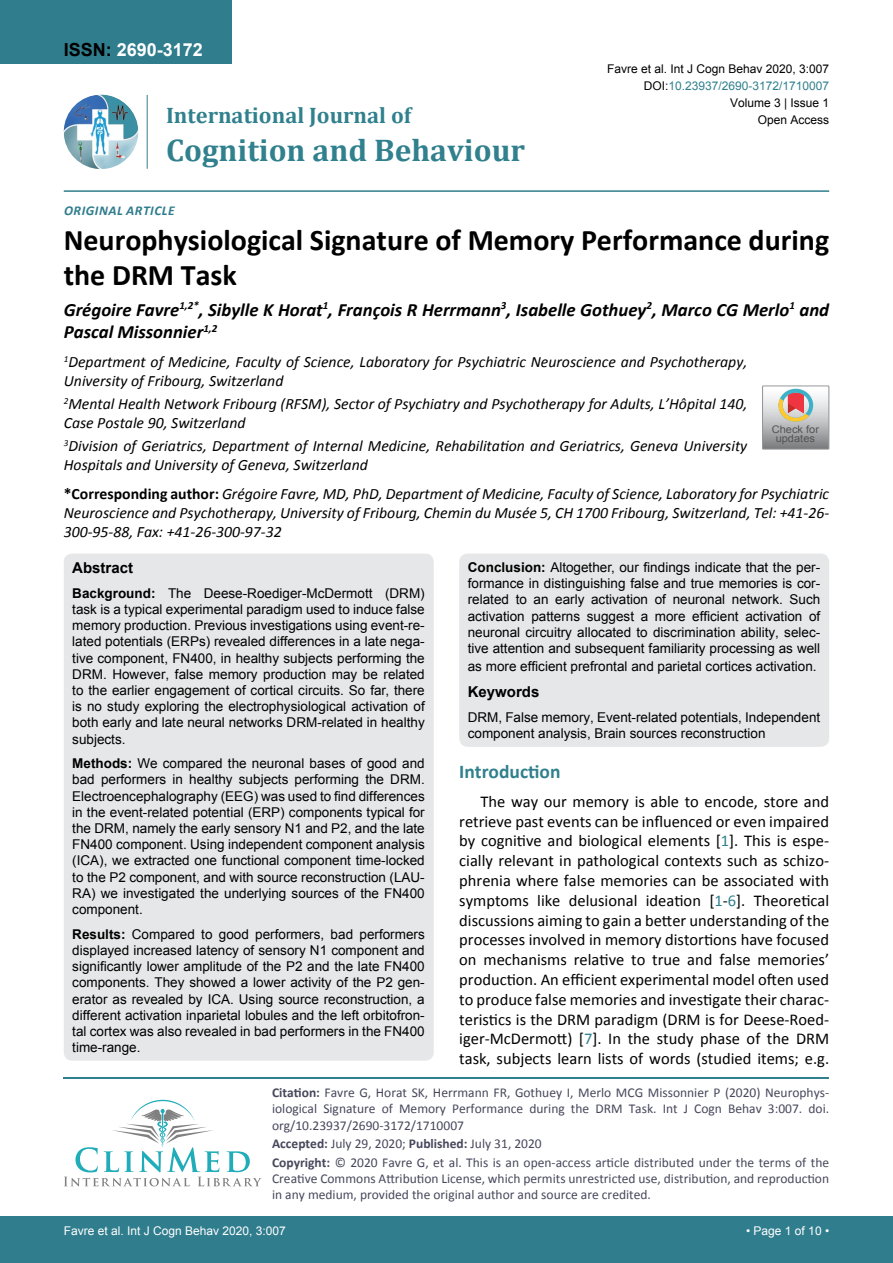
<style>
.page{position:relative;width:893px;height:1263px;background:#fff}
.page>*{position:absolute;margin:0;border:0;box-sizing:border-box;transform-origin:0 0}
.t1{font:700 31.5px "Cambria";color:#30808d}
.t2{font:700 30px/34.5px "Calibri";color:#000}
.t3{font:700 22.5px "Cambria";color:#30808d}
.t4{font:700 19.5px "Calibri";color:#30808d}
.t5{font:italic 700 18.75px/22.5px "Calibri";color:#000}
.t6{font:700 18px "Arial";color:#fff}
.t7{font:16.5px/19.8px "Calibri";color:#000;text-align:justify}
.t8{font:italic 15.75px/18.9px "Calibri";color:#000}
.t9{font:700 15px "Arial";color:#000}
.t10{font:13.5px/16.2px "Arial";color:#000;text-align:justify}
.t11{font:13.5px/16.2px "Calibri";color:#47475c}
.t12{font:italic 700 13.5px "Calibri";letter-spacing:.04em;color:#307d8d}
.t13{font:12px "Arial";color:#000}
.t14{font:12px "Arial";color:#fff}
.t15{font:12px "Arial";color:#30808d}
.t16{font:10.5px/9px "Arial";color:#535353;text-align:center;scale:1.06 1}
.s1{color:#000}
.s2{font-weight:700;font-style:normal}
.s3{font-weight:700}
.s4{color:#30808d}
</style>
<div class="page">
<hr style="left:64px;top:1077px;width:765px;height:1px;background:#30808d">
<svg style="left:64px;top:1100px;width:197px;height:86px"></svg>
<div style="left:0;top:1217px;width:893px;height:46px;background:#307d8d"></div>
<div style="left:0;top:0;width:231px;height:64px;background:#307d8d"></div>
<img style="left:64px;top:95px;width:74px;height:74px;border-radius:37px">
<hr style="left:147px;top:95px;width:1px;height:74px;background:#307d8d">
<hr style="left:64px;top:190px;width:765px;height:2px;background:#307d8d">
<div style="left:64px;top:554px;width:370px;height:507px;background:#e6e7e8;border-radius:9px"></div>
<div style="left:459px;top:554px;width:370px;height:193px;background:#e6e7e8;border-radius:9px"></div>
<svg style="left:762px;top:386px;width:67px;height:63px;background:#bdb6b3"></svg>
<h3 class="t6" style="left:64px;top:38px;width:141px"><span class="s1">ISSN:</span> 2690-3172</h3>
<h3 class="t3" style="left:166px;top:100px;width:247px">International Journal of</h3>
<h1 class="t1" style="left:166px;top:128px;width:360px">Cognition and Behaviour</h1>
<p class="t12" style="left:64px;top:202px;width:17px">Origi</p>
<p class="t12" style="left:99px;top:202px;width:77px">nal Ar ticle</p>
<p class="t13" style="left:607px;top:60px;width:224px">Favre et al. Int J Cogn Behav 2020, 3:007</p>
<p class="t13" style="left:730px;top:95px;width:101px">Volume 3 | Issue 1</p>
<p class="t15" style="left:644px;top:78px;width:187px"><span class="s1">DOI:</span>10.23937/2690-3172/1710007</p>
<p class="t13" style="left:758px;top:112px;width:73px">Open Access</p>
<h2 class="t2" style="left:64px;top:223px;width:767px">Neurophysiological Signature of Memory Performance during the DRM Task</h2>
<h3 class="t5" style="left:64px;top:298px;width:767px">Grégoire Favre<sup>1,2*</sup>, Sibylle K Horat<sup>1</sup>, François R Herrmann<sup>3</sup>, Isabelle Gothuey<sup>2</sup>, Marco CG Merlo<sup>1</sup> and<br>Pascal Missonnier<sup>1,2</sup></h3>
<p class="t8" style="left:64px;top:352px;width:685px"><sup>1</sup>Department of Medicine, Faculty of Science, Laboratory for Psychiatric Neuroscience and Psychotherapy,<br>University of Fribourg, Switzerland</p>
<p class="t8" style="left:64px;top:394px;width:685px"><sup>2</sup>Mental Health Network Fribourg (RFSM), Sector of Psychiatry and Psychotherapy for Adults, L’Hôpital 140,<br>Case Postale 90, Switzerland</p>
<p class="t8" style="left:64px;top:436px;width:685px"><sup>3</sup>Division of Geriatrics, Department of Internal Medicine, Rehabilitation and Geriatrics, Geneva University<br>Hospitals and University of Geneva, Switzerland</p>
<p class="t8" style="left:64px;top:483px;width:767px;text-align:justify"><span class="s2">*Corresponding author:</span> Grégoire Favre, MD, PhD, Department of Medicine, Faculty of Science, Laboratory for Psychiatric Neuroscience and Psychotherapy, University of Fribourg, Chemin du Musée 5, CH 1700 Fribourg, Switzerland, Tel: +41-26- 300-95-88, Fax: +41-26-300-97-32</p>
<p class="t9" style="left:72px;top:558px;width:62px">Abstract</p>
<p class="t10" style="left:72px;top:585px;width:354px"><span class="s3">Background:</span> The Deese-Roediger-McDermott (DRM) task is a typical experimental paradigm used to induce false memory production. Previous investigations using event-re&shy;lated potentials (ERPs) revealed differences in a late nega&shy;tive component, FN400, in healthy subjects performing the DRM. However, false memory production may be related to the earlier engagement of cortical circuits. So far, there is no study exploring the electrophysiological activation of both early and late neural networks DRM-related in healthy subjects.</p>
<p class="t10" style="left:72px;top:755px;width:354px"><span class="s3">Methods:</span> We compared the neuronal bases of good and bad performers in healthy subjects performing the DRM.<br>Electroencephalography (EEG) was used to find differences in the event-related potential (ERP) components typical for the DRM, namely the early sensory N1 and P2, and the late FN400 component. Using independent component analysis (ICA), we extracted one functional component time-locked to the P2 component, and with source reconstruction (LAU-RA) we investigated the underlying sources of the FN400 component.</p>
<p class="t10" style="left:72px;top:926px;width:354px"><span class="s3">Results:</span> Compared to good performers, bad performers displayed increased latency of sensory N1 component and significantly lower amplitude of the P2 and the late FN400 components. They showed a lower activity of the P2 gen&shy;erator as revealed by ICA. Using source reconstruction, a different activation inparietal lobules and the left orbitofron&shy;tal cortex was also revealed in bad performers in the FN400 time-range.</p>
<p class="t16" style="left:772px;top:425px;width:46px">Check for updates</p>
<p class="t10" style="left:468px;top:559px;width:354px"><span class="s3">Conclusion:</span> Altogether, our findings indicate that the per&shy;formance in distinguishing false and true memories is cor&shy;related to an early activation of neuronal network. Such activation patterns suggest a more efficient activation of neuronal circuitry allocated to discrimination ability, selec&shy;tive attention and subsequent familiarity processing as well</p>
<p class="t10" style="left:468px;top:658px;width:350px">as more efficient prefrontal and parietal cortices activation.</p>
<p class="t9" style="left:468px;top:682px;width:73px">Keywords</p>
<p class="t10" style="left:468px;top:709px;width:354px">DRM, False memory, Event-related potentials, Independent component analysis, Brain sources reconstruction</p>
<h3 class="t4" style="left:459px;top:759px;width:103px">Introduction</h3>
<p class="t7" style="left:459px;top:791px;width:371px;text-indent:21px">The way our memory is able to encode, store and retrieve past events can be influenced or even impaired by cognitive and biological elements [<span class="s4">1</span>]. This is espe&shy;cially relevant in pathological contexts such as schizo&shy;phrenia where false memories can be associated with symptoms like delusional ideation [<span class="s4">1</span>-<span class="s4">6</span>]. Theoretical discussions aiming to gain a better understanding of the processes involved in memory distortions have focused on mechanisms relative to true and false memories’ production. An efficient experimental model often used to produce false memories and investigate their charac&shy;teristics is the DRM paradigm (DRM is for Deese-Roed&shy;iger-McDermott) [<span class="s4">7</span>]. In the study phase of the DRM task, subjects learn lists of words (studied items; e.g.</p>
<p class="t11" style="left:272px;top:1084px;width:559px;text-align:justify"><span class="s3">Citation:</span> Favre G, Horat SK, Herrmann FR, Gothuey I, Merlo MCG Missonnier P (2020) Neurophys&shy;iological Signature of Memory Performance during the DRM Task. Int J Cogn Behav 3:007. doi. org/10.23937/2690-3172/1710007</p>
<p class="t11" style="left:272px;top:1134px;width:559px;line-height:18.6px"><span class="s3">Accepted:</span> July 29, 2020; <span class="s3">Published:</span> July 31, 2020<br><span class="s3">Copyright:</span> © 2020 Favre G, et al. This is an open-access article distributed under the terms of the</p>
<p class="t11" style="left:272px;top:1170px;width:559px">Creative Commons Attribution License, which permits unrestricted use, distribution, and reproduction in any medium, provided the original author and source are credited.</p>
<p class="t14" style="left:64px;top:1223px;width:224px">Favre et al. Int J Cogn Behav 2020, 3:007</p>
<p class="t14" style="left:746px;top:1223px;width:85px">• Page 1 of 10 •</p>
</div>
